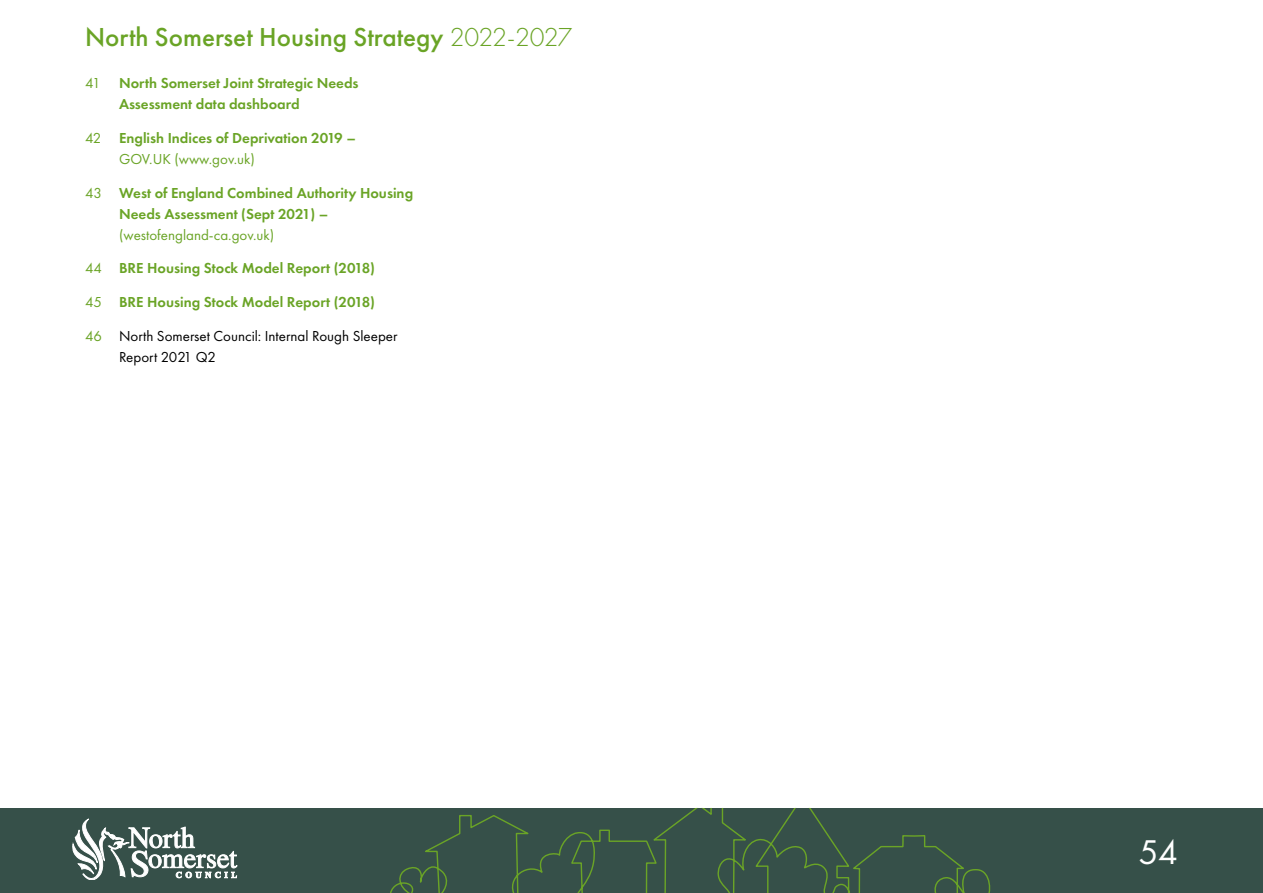
<style>
.page{position:relative;width:1263px;height:893px;background:#fff}
.page>*{position:absolute;margin:0;border:0;box-sizing:border-box;transform-origin:0 0}
.t1{font:31.5px "Futura LT";color:#fff}
.t2{font:500 27px "Futura PT";color:#6aa426}
.Endnote_text{font:600 15px/21px "Futura PT";color:#6aa426}
.Endnote_text-2{font:15px/21px "Futura PT";color:#000}
.s1{font-weight:300}
.s2{font-weight:400}
.s3{color:#6aa426}
</style>
<div class="page">
<div style="left:0;top:808px;width:1263px;height:85px;background:#365049"></div>
<svg style="left:390px;top:808px;width:601px;height:85px"></svg>
<svg style="left:72px;top:819px;width:165px;height:61px"></svg>
<h2 class="t2" style="left:85px;top:21px;width:489px">North Somerset Housing Strategy <span class="s1">2022-2027</span></h2>
<p class="Endnote_text" style="left:119px;top:72px;width:241px;text-indent:-34px"><span class="s2">41</span> North Somerset Joint Strategic Needs<br>Assessment data dashboard</p>
<p class="Endnote_text" style="left:119px;top:127px;width:238px;text-indent:-34px"><span class="s2">42</span> English Indices of Deprivation 2019 –<br><span class="s2">GOV.UK (www.gov.uk)</span></p>
<p class="Endnote_text" style="left:119px;top:182px;width:296px;text-indent:-34px"><span class="s2">43</span> West of England Combined Authority Housing<br>Needs Assessment (Sept 2021) – <span class="s2">(westofengland-ca.gov.uk)</span></p>
<p class="Endnote_text" style="left:85px;top:258px;width:291px"><span class="s2">44</span> BRE Housing Stock Model Report (2018)</p>
<p class="Endnote_text" style="left:85px;top:291px;width:291px"><span class="s2">45</span> BRE Housing Stock Model Report (2018)</p>
<p class="Endnote_text-2" style="left:119px;top:325px;width:280px;text-indent:-34px"><span class="s3">46</span> North Somerset Council: Internal Rough Sleeper<br>Report 2021 Q2</p>
<h1 class="t1" style="left:1139px;top:832px;width:40px">54</h1>
</div>
